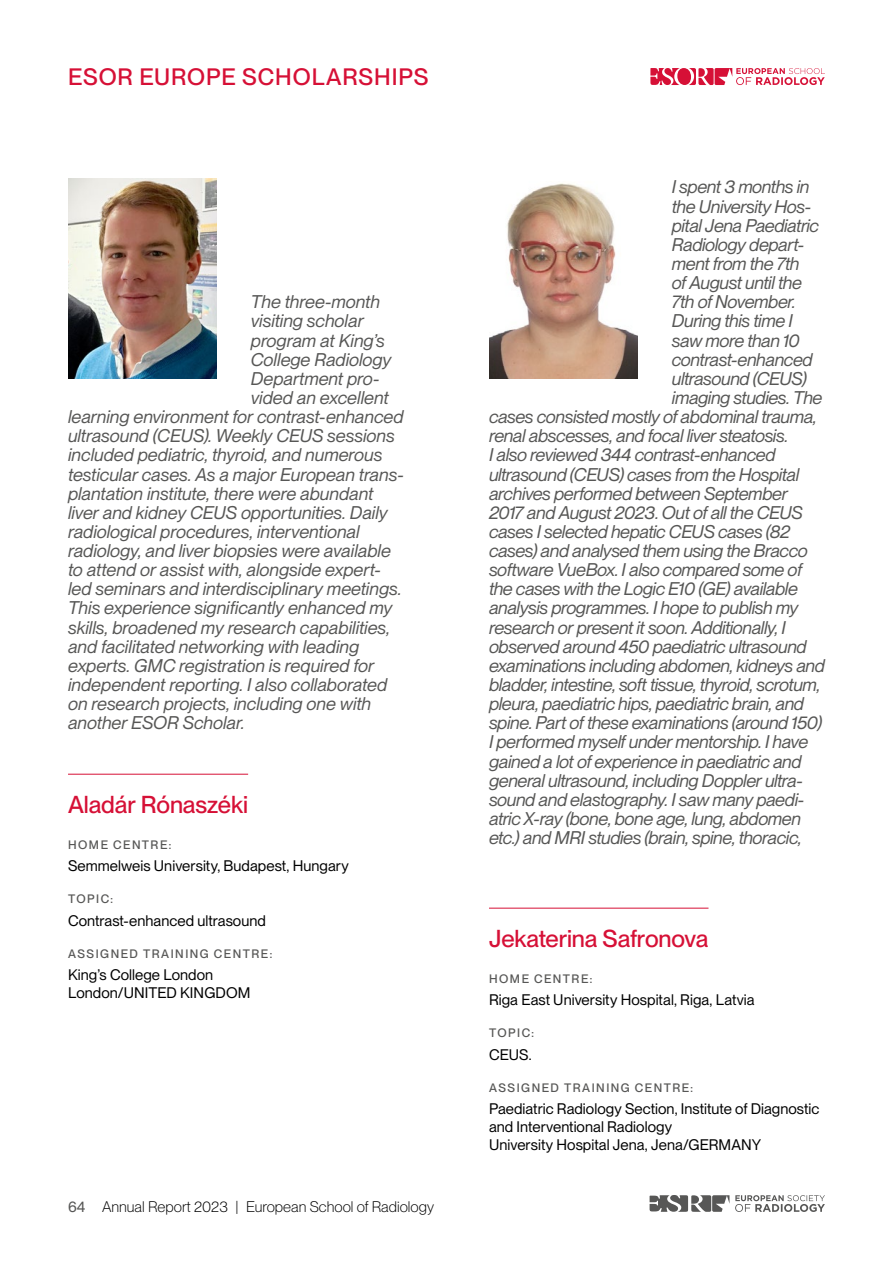
<style>
.page{position:relative;width:893px;height:1263px;background:#fff}
.page>*{position:absolute;margin:0;border:0;box-sizing:border-box;transform-origin:0 0}
.t1{font:500 24px "PP Neue Montreal";letter-spacing:-.005em;color:#d61036}
.t2{font:500 23.25px "PP Neue Montreal";letter-spacing:.04em;color:#d61036}
.t3{font:italic 18px "PP Neue Montreal";letter-spacing:-.02em;color:#575756}
.t4{font:italic 18px "PP Neue Montreal";color:#575756}
.t5{font:15px/18px "PP Neue Montreal";letter-spacing:.005em;color:#000}
.t6{font:300 15px "PP Neue Montreal";color:#000}
.t7{font:500 12px "PP Neue Montreal";letter-spacing:.125em;color:#575756}
.s1{font-weight:400;color:#575756}
</style>
<div class="page">
<svg style="left:650px;top:68px;width:175px;height:17px"></svg>
<svg style="left:650px;top:1195px;width:175px;height:17px"></svg>
<img style="left:489px;top:183px;width:149px;height:195px">
<hr style="left:489px;top:908px;width:219px;height:1px;background:#d61036">
<hr style="left:68px;top:774px;width:180px;height:1px;background:#d61036">
<img style="left:68px;top:179px;width:149px;height:199px">
<p class="t2" style="left:68px;top:63px;width:362px">ESOR EUROPE SCHOLARSHIPS</p>
<p class="t3" style="left:251px;top:291px;width:131px">The three-month</p>
<p class="t3" style="left:251px;top:310px;width:114px">visiting scholar</p>
<p class="t3" style="left:251px;top:330px;width:136px">program at King’s</p>
<p class="t4" style="left:251px;top:349px;width:142px">College Radiology</p>
<p class="t4" style="left:251px;top:368px;width:130px">Department pro-</p>
<p class="t4" style="left:251px;top:387px;width:139px">vided an excellent</p>
<p class="t3" style="left:68px;top:406px;width:337px">learning environment for contrast-enhanced</p>
<p class="t4" style="left:68px;top:425px;width:328px">ultrasound (CEUS). Weekly CEUS sessions</p>
<p class="t4" style="left:68px;top:444px;width:316px">included pediatric, thyroid, and numerous</p>
<p class="t3" style="left:68px;top:464px;width:337px">testicular cases. As a major European trans-</p>
<p class="t3" style="left:68px;top:483px;width:307px">plantation institute, there were abundant</p>
<p class="t4" style="left:68px;top:502px;width:321px">liver and kidney CEUS opportunities. Daily</p>
<p class="t3" style="left:68px;top:521px;width:293px">radiological procedures, interventional</p>
<p class="t3" style="left:68px;top:540px;width:324px">radiology, and liver biopsies were available</p>
<p class="t4" style="left:68px;top:559px;width:314px">to attend or assist with, alongside expert-</p>
<p class="t4" style="left:68px;top:578px;width:335px">led seminars and interdisciplinary meetings.</p>
<p class="t3" style="left:68px;top:597px;width:326px">This experience significantly enhanced my</p>
<p class="t4" style="left:68px;top:617px;width:324px">skills, broadened my research capabilities,</p>
<p class="t3" style="left:68px;top:636px;width:293px">and facilitated networking with leading</p>
<p class="t4" style="left:68px;top:655px;width:308px">experts. GMC registration is required for</p>
<p class="t4" style="left:68px;top:674px;width:321px">independent reporting. I also collaborated</p>
<p class="t4" style="left:68px;top:693px;width:305px">on research projects, including one with</p>
<p class="t3" style="left:68px;top:712px;width:178px">another ESOR Scholar.</p>
<h1 class="t1" style="left:68px;top:790px;width:182px">Aladár Rónaszéki</h1>
<p class="t7" style="left:68px;top:838px;width:105px">HOME CENTRE:</p>
<p class="t5" style="left:68px;top:857px;width:282px">Semmelweis University, Budapest, Hungary</p>
<p class="t7" style="left:68px;top:892px;width:47px">TOPIC:</p>
<p class="t5" style="left:68px;top:911px;width:199px">Contrast-enhanced ultrasound</p>
<p class="t7" style="left:68px;top:946px;width:206px">ASSIGNED TRAINING CENTRE:</p>
<p class="t5" style="left:68px;top:965px;width:184px">King’s College London<br>London/UNITED KINGDOM</p>
<p class="t6" style="left:68px;top:1198px;width:367px"><span class="s1">64</span> Annual Report 2023 | European School of Radiology</p>
<p class="t3" style="left:672px;top:177px;width:139px">I spent 3 months in</p>
<p class="t3" style="left:672px;top:196px;width:141px">the University Hos-</p>
<p class="t3" style="left:672px;top:215px;width:149px">pital Jena Paediatric</p>
<p class="t3" style="left:672px;top:234px;width:134px">Radiology depart-</p>
<p class="t3" style="left:672px;top:253px;width:129px">ment from the 7th</p>
<p class="t3" style="left:672px;top:272px;width:132px">of August until the</p>
<p class="t3" style="left:672px;top:291px;width:125px">7th of November.</p>
<p class="t3" style="left:672px;top:310px;width:122px">During this time I</p>
<p class="t3" style="left:672px;top:330px;width:130px">saw more than 10</p>
<p class="t3" style="left:672px;top:349px;width:142px">contrast-enhanced</p>
<p class="t3" style="left:672px;top:368px;width:137px">ultrasound (CEUS)</p>
<p class="t3" style="left:672px;top:387px;width:152px">imaging studies. The</p>
<p class="t3" style="left:489px;top:406px;width:329px">cases consisted mostly of abdominal trauma,</p>
<p class="t3" style="left:489px;top:425px;width:301px">renal abscesses, and focal liver steatosis.</p>
<p class="t3" style="left:489px;top:444px;width:288px">I also reviewed 344 contrast-enhanced</p>
<p class="t3" style="left:489px;top:464px;width:312px">ultrasound (CEUS) cases from the Hospital</p>
<p class="t3" style="left:489px;top:483px;width:300px">archives performed between September</p>
<p class="t3" style="left:489px;top:502px;width:315px">2017 and August 2023. Out of all the CEUS</p>
<p class="t3" style="left:489px;top:521px;width:303px">cases I selected hepatic CEUS cases (82</p>
<p class="t3" style="left:489px;top:540px;width:320px">cases) and analysed them using the Bracco</p>
<p class="t3" style="left:489px;top:559px;width:314px">software VueBox. I also compared some of</p>
<p class="t3" style="left:489px;top:578px;width:310px">the cases with the Logic E10 (GE) available</p>
<p class="t3" style="left:489px;top:597px;width:311px">analysis programmes. I hope to publish my</p>
<p class="t3" style="left:489px;top:617px;width:298px">research or present it soon. Additionally, I</p>
<p class="t3" style="left:489px;top:636px;width:319px">observed around 450 paediatric ultrasound</p>
<p class="t3" style="left:489px;top:655px;width:337px">examinations including abdomen, kidneys and</p>
<p class="t3" style="left:489px;top:674px;width:333px">bladder, intestine, soft tissue, thyroid, scrotum,</p>
<p class="t3" style="left:489px;top:693px;width:317px">pleura, paediatric hips, paediatric brain, and</p>
<p class="t3" style="left:489px;top:712px;width:335px">spine. Part of these examinations (around 150)</p>
<p class="t3" style="left:489px;top:731px;width:321px">I performed myself under mentorship. I have</p>
<p class="t3" style="left:489px;top:751px;width:314px">gained a lot of experience in paediatric and</p>
<p class="t3" style="left:489px;top:770px;width:315px">general ultrasound, including Doppler ultra-</p>
<p class="t3" style="left:489px;top:789px;width:317px">sound and elastography. I saw many paedi-</p>
<p class="t3" style="left:489px;top:808px;width:314px">atric X-ray (bone, bone age, lung, abdomen</p>
<p class="t3" style="left:489px;top:827px;width:314px">etc.) and MRI studies (brain, spine, thoracic,</p>
<h1 class="t1" style="left:489px;top:924px;width:221px">Jekaterina Safronova</h1>
<p class="t7" style="left:489px;top:972px;width:105px">HOME CENTRE:</p>
<p class="t5" style="left:489px;top:991px;width:267px">Riga East University Hospital, Riga, Latvia</p>
<p class="t7" style="left:489px;top:1026px;width:47px">TOPIC:</p>
<p class="t5" style="left:489px;top:1045px;width:44px">CEUS.</p>
<p class="t7" style="left:489px;top:1080px;width:206px">ASSIGNED TRAINING CENTRE:</p>
<p class="t5" style="left:489px;top:1099px;width:332px">Paediatric Radiology Section, Institute of Diagnostic and Interventional Radiology<br>University Hospital Jena, Jena/GERMANY</p>
</div>
